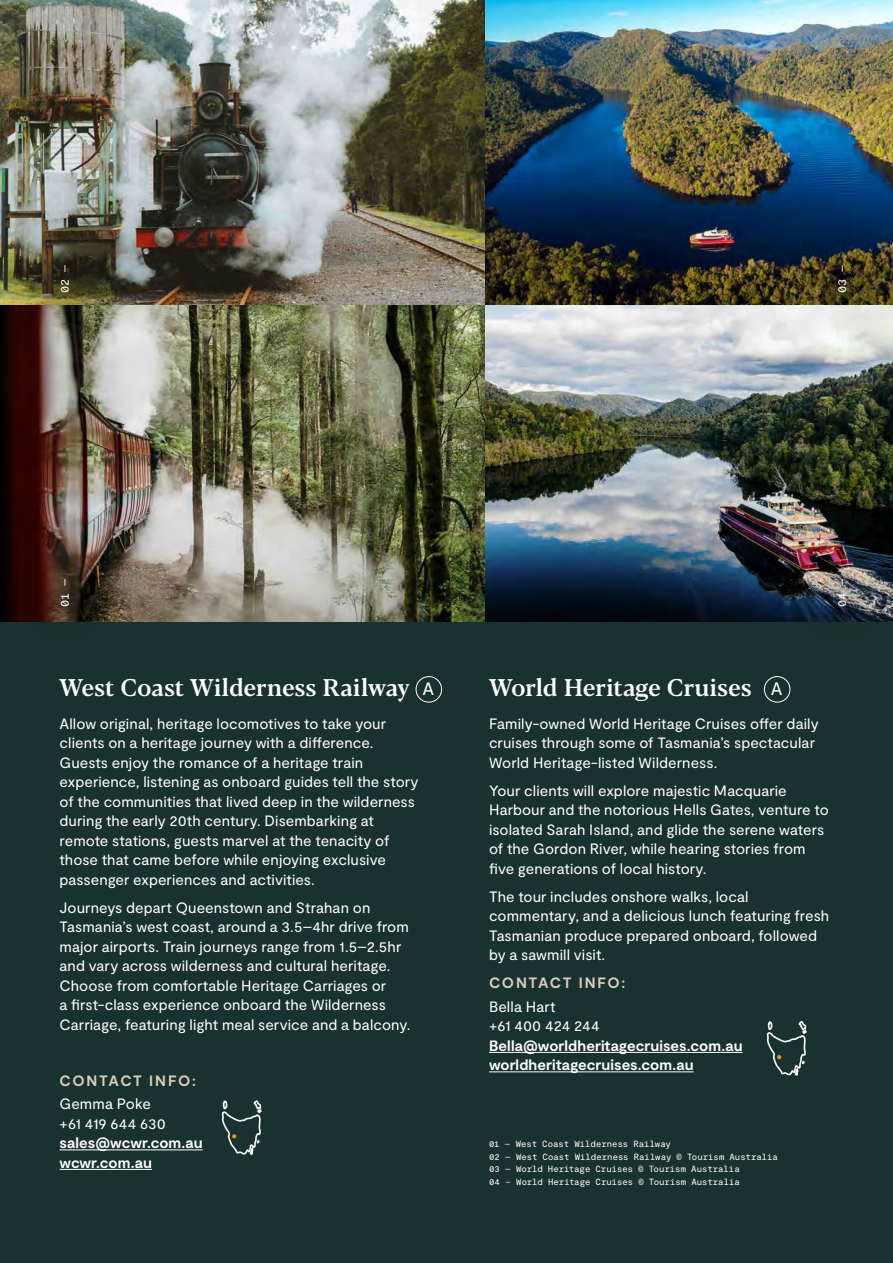
<style>
.page{position:relative;width:893px;height:1263px;background:#1a322f}
.page>*{position:absolute;margin:0;border:0;box-sizing:border-box;transform-origin:0 0}
.t1{font:500 24px "Blacker Text";letter-spacing:-.01em;color:#fff}
.t2{font:18px "Moderat";color:#fff}
.t3{font:15px/19.5px "Moderat";letter-spacing:.005em;color:#fff}
.t4{font:700 15px "Moderat";letter-spacing:.005em;color:#fff}
.sub_sub{font:700 15px "Moderat";letter-spacing:.105em;color:#d7cdc0}
.t5{font:12px "Moderat Mono Regular";letter-spacing:-.02em;color:#fff}
.t6{font:9px "Moderat Mono Regular";letter-spacing:-.005em;color:#fff}
</style>
<div class="page">
<hr style="left:60px;top:1149px;width:143px;height:1px;background:#fff">
<hr style="left:60px;top:1169px;width:92px;height:1px;background:#fff">
<div style="left:416px;top:676px;width:26px;height:26px;border:1px solid #fff;border-radius:50%"></div>
<hr style="left:489px;top:1052px;width:254px;height:1px;background:#fff">
<hr style="left:489px;top:1071px;width:205px;height:1px;background:#fff">
<div style="left:764px;top:676px;width:26px;height:26px;border:1px solid #fff;border-radius:50%"></div>
<img style="left:0;top:0;width:893px;height:621px">
<svg style="left:767px;top:1021px;width:40px;height:55px"></svg>
<svg style="left:222px;top:1100px;width:40px;height:55px"></svg>
<div style="left:21px;top:541px;width:88px;height:104px;background:#000;opacity:.75"></div>
<div style="left:798px;top:540px;width:88px;height:105px;background:#000;opacity:.75"></div>
<div style="left:21px;top:226px;width:88px;height:105px;background:#000;opacity:.75"></div>
<div style="left:798px;top:226px;width:88px;height:105px;background:#000;opacity:.75"></div>
<p class="t5" style="left:58px;top:293px;width:30px;rotate:-90deg">02 —</p>
<p class="t5" style="left:835px;top:293px;width:30px;rotate:-90deg">03 —</p>
<p class="t5" style="left:58px;top:607px;width:30px;rotate:-90deg">01 —</p>
<p class="t5" style="left:835px;top:607px;width:30px;rotate:-90deg">04 —</p>
<p class="t1" style="left:60px;top:673px;width:352px">West Coast Wilderness Railway</p>
<p class="t2" style="left:422px;top:678px;width:13px">A</p>
<p class="t3" style="left:60px;top:714px;width:361px">Allow original, heritage locomotives to take your clients on a heritage journey with a difference.<br>Guests enjoy the romance of a heritage train experience, listening as onboard guides tell the story of the communities that lived deep in the wilderness during the early 20th century. Disembarking at remote stations, guests marvel at the tenacity of those that came before while enjoying exclusive passenger experiences and activities.</p>
<p class="t3" style="left:60px;top:898px;width:352px">Journeys depart Queenstown and Strahan on Tasmania’s west coast, around a 3.5–4hr drive from major airports. Train journeys range from 1.5–2.5hr and vary across wilderness and cultural heritage.<br>Choose from comfortable Heritage Carriages or<br>a first-class experience onboard the Wilderness Carriage, featuring light meal service and a balcony.</p>
<p class="sub_sub" style="left:60px;top:1072px;width:138px">CONTACT INFO:</p>
<p class="t3" style="left:60px;top:1095px;width:93px">Gemma Poke</p>
<p class="t3" style="left:60px;top:1114px;width:108px">+61 419 644 630</p>
<p class="t4" style="left:60px;top:1134px;width:145px">sales@wcwr.com.au</p>
<p class="t4" style="left:60px;top:1154px;width:94px">wcwr.com.au</p>
<p class="t1" style="left:489px;top:673px;width:264px">World Heritage Cruises</p>
<p class="t2" style="left:771px;top:678px;width:13px">A</p>
<p class="t3" style="left:489px;top:714px;width:331px">Family-owned World Heritage Cruises offer daily cruises through some of Tasmania’s spectacular<br>World Heritage-listed Wilderness.</p>
<p class="t3" style="left:489px;top:781px;width:341px">Your clients will explore majestic Macquarie Harbour and the notorious Hells Gates, venture to isolated Sarah Island, and glide the serene waters of the Gordon River, while hearing stories from five generations of local history.</p>
<p class="t3" style="left:489px;top:887px;width:342px">The tour includes onshore walks, local commentary, and a delicious lunch featuring fresh Tasmanian produce prepared onboard, followed by a sawmill visit.</p>
<p class="sub_sub" style="left:489px;top:974px;width:138px">CONTACT INFO:</p>
<p class="t3" style="left:489px;top:997px;width:68px">Bella Hart</p>
<p class="t3" style="left:489px;top:1017px;width:112px">+61 400 424 244</p>
<p class="t4" style="left:489px;top:1037px;width:255px">Bella@worldheritagecruises.com.au</p>
<p class="t4" style="left:489px;top:1056px;width:206px">worldheritagecruises.com.au</p>
<p class="t6" style="left:489px;top:1138px;width:184px">01 — West Coast Wilderness Railway</p>
<p class="t6" style="left:489px;top:1151px;width:290px">02 — West Coast Wilderness Railway © Tourism Australia</p>
<p class="t6" style="left:489px;top:1164px;width:252px">03 — World Heritage Cruises © Tourism Australia</p>
<p class="t6" style="left:489px;top:1177px;width:252px">04 – World Heritage Cruises © Tourism Australia</p>
</div>
